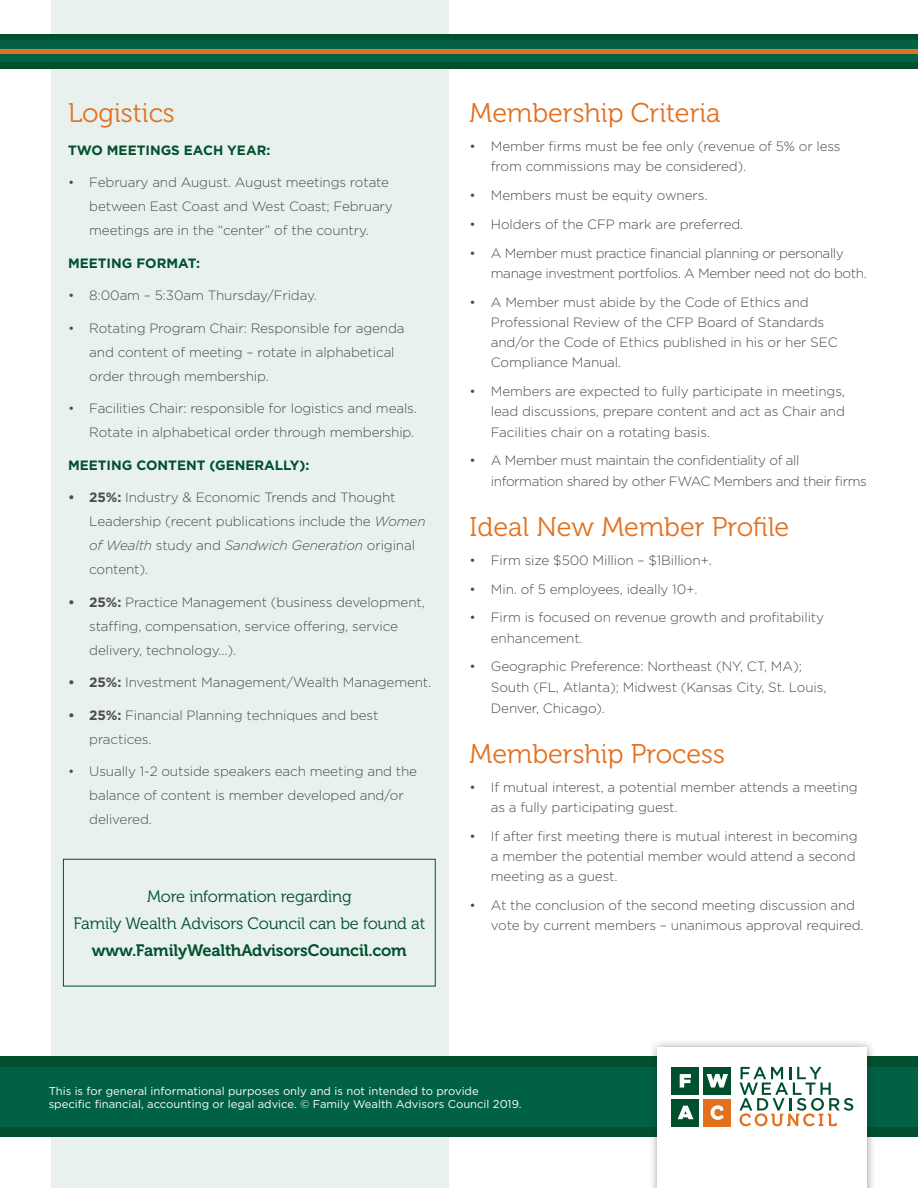
<style>
.page{position:relative;width:918px;height:1188px;background:#fff}
.page>*{position:absolute;margin:0;border:0;box-sizing:border-box;transform-origin:0 0}
.t1{font:27px "Museo 300";color:#e4701e}
.t2{font:16.5px/27px "Museo 300";letter-spacing:-.01em;color:#00502e;text-align:center}
.t3{font:16.5px "Museo 700";letter-spacing:-.01em;color:#00502e}
.t4{font:300 13.5px/24px "Gotham HTF";letter-spacing:-.01em;color:#4b4c4d}
.t5{font:300 13.5px/20.2px "Gotham HTF";letter-spacing:-.03em;color:#4b4c4d}
.t6{font:700 13.5px "Gotham HTF";color:#00502e}
.t7{font:11.25px/13.5px "Gotham HTF";color:#fff}
.s1{font-weight:700}
.s2{font-style:italic}
</style>
<div class="page">
<div style="left:51px;top:0;width:397px;height:1188px;background:#e8f1ee"></div>
<div style="left:0;top:1056px;width:918px;height:81px;background:#00502e"></div>
<div style="left:0;top:1067px;width:918px;height:59px;background:#006144"></div>
<div style="left:649px;top:1039px;width:227px;height:149px;background:#231f20;opacity:.45"></div>
<div style="left:658px;top:1048px;width:209px;height:140px;background:#fff"></div>
<svg style="left:739px;top:1067px;width:114px;height:59px"></svg>
<div style="left:672px;top:1067px;width:27px;height:27px;background:#00502e"></div>
<svg style="left:680px;top:1074px;width:11px;height:14px"></svg>
<div style="left:704px;top:1067px;width:27px;height:27px;background:#00502e"></div>
<svg style="left:707px;top:1074px;width:21px;height:14px"></svg>
<div style="left:672px;top:1099px;width:27px;height:27px;background:#00502e"></div>
<svg style="left:678px;top:1106px;width:15px;height:13px"></svg>
<div style="left:704px;top:1099px;width:27px;height:27px;background:#e4701e"></div>
<svg style="left:711px;top:1105px;width:13px;height:15px"></svg>
<div style="left:0;top:34px;width:918px;height:34px;background:#00502e"></div>
<div style="left:0;top:41px;width:918px;height:21px;background:#006144"></div>
<hr style="left:0;top:49px;width:918px;height:4px;background:#e4701e">
<div style="left:63px;top:859px;width:373px;height:127px;border:1px solid #00502e"></div>
<h1 class="t1" style="left:68px;top:98px;width:108px">Logistics</h1>
<p class="t6" style="left:68px;top:142px;width:204px">TWO MEETINGS EACH YEAR:</p>
<p class="t4" style="left:89px;top:170px;width:305px;text-indent:-21px">• February and August. August meetings rotate between East Coast and West Coast; February meetings are in the “center” of the country.</p>
<p class="t6" style="left:68px;top:255px;width:134px">MEETING FORMAT:</p>
<p class="t4" style="left:68px;top:283px;width:250px">• 8:00am – 5:30am Thursday/Friday.</p>
<p class="t4" style="left:89px;top:316px;width:317px;text-indent:-21px">• Rotating Program Chair: Responsible for agenda and content of meeting – rotate in alphabetical order through membership.</p>
<p class="t4" style="left:68px;top:396px;width:350px;text-align:right">• Facilities Chair: responsible for logistics and meals.<br>Rotate in alphabetical order through membership.</p>
<p class="t6" style="left:68px;top:457px;width:243px">MEETING CONTENT (GENERALLY):</p>
<p class="t4" style="left:89px;top:485px;width:338px;text-indent:-21px"><span class="s1">• 25%:</span> Industry &amp; Economic Trends and Thought Leadership (recent publications include the <span class="s2">Women of Wealth</span> study and <span class="s2">Sandwich Generation</span> original content).</p>
<p class="t4" style="left:89px;top:590px;width:337px;text-indent:-21px"><span class="s1">• 25%:</span> Practice Management (business development, staffing, compensation, service offering, service delivery, technology…).</p>
<p class="t4" style="left:68px;top:670px;width:365px"><span class="s1">• 25%:</span> Investment Management/Wealth Management.</p>
<p class="t4" style="left:89px;top:703px;width:291px;text-indent:-21px"><span class="s1">• 25%:</span> Financial Planning techniques and best practices.</p>
<p class="t4" style="left:89px;top:759px;width:329px;text-indent:-21px">• Usually 1-2 outside speakers each meeting and the balance of content is member developed and/or delivered.</p>
<p class="t2" style="left:73px;top:883px;width:353px">More information regarding<br>Family Wealth Advisors Council can be found at</p>
<p class="t3" style="left:92px;top:941px;width:316px">www.FamilyWealthAdvisorsCouncil.com</p>
<h1 class="t1" style="left:470px;top:98px;width:252px">Membership Criteria</h1>
<p class="t4" style="left:491px;top:136px;width:351px;line-height:20.2px;text-indent:-21px">• Member firms must be fee only (revenue of 5% or less from commissions may be considered).</p>
<p class="t4" style="left:470px;top:183px;width:239px">• Members must be equity owners.</p>
<p class="t4" style="left:470px;top:212px;width:275px">• Holders of the CFP mark are preferred.</p>
<p class="t5" style="left:491px;top:243px;width:377px;text-indent:-21px">• A Member must practice financial planning or personally manage investment portfolios. A Member need not do both.</p>
<p class="t4" style="left:491px;top:292px;width:348px;line-height:20.2px;text-indent:-21px">• A Member must abide by the Code of Ethics and Professional Review of the CFP Board of Standards and/or the Code of Ethics published in his or her SEC Compliance Manual.</p>
<p class="t4" style="left:491px;top:381px;width:356px;line-height:20.2px;text-align:justify;text-indent:-21px">• Members are expected to fully participate in meetings, lead discussions, prepare content and act as Chair and Facilities chair on a rotating basis.</p>
<p class="t5" style="left:491px;top:450px;width:378px;text-indent:-21px">• A Member must maintain the confidentiality of all information shared by other FWAC Members and their firms</p>
<h1 class="t1" style="left:470px;top:512px;width:321px">Ideal New Member Profile</h1>
<p class="t4" style="left:470px;top:548px;width:244px">• Firm size $500 Million – $1Billion+.</p>
<p class="t4" style="left:470px;top:577px;width:230px">• Min. of 5 employees, ideally 10+.</p>
<p class="t4" style="left:491px;top:607px;width:335px;line-height:20.2px;text-indent:-21px">• Firm is focused on revenue growth and profitability enhancement.</p>
<p class="t4" style="left:491px;top:656px;width:337px;line-height:20.7px;text-indent:-21px">• Geographic Preference: Northeast (NY, CT, MA);<br>South (FL, Atlanta); Midwest (Kansas City, St. Louis,<br>Denver, Chicago).</p>
<h1 class="t1" style="left:470px;top:739px;width:257px">Membership Process</h1>
<p class="t4" style="left:491px;top:777px;width:368px;line-height:20.2px;text-indent:-21px">• If mutual interest, a potential member attends a meeting as a fully participating guest.</p>
<p class="t4" style="left:491px;top:826px;width:368px;line-height:20.2px;text-indent:-21px">• If after first meeting there is mutual interest in becoming a member the potential member would attend a second meeting as a guest.</p>
<p class="t4" style="left:491px;top:895px;width:374px;line-height:20.2px;text-indent:-21px">• At the conclusion of the second meeting discussion and vote by current members – unanimous approval required.</p>
<p class="t7" style="left:49px;top:1084px;width:474px">This is for general informational purposes only and is not intended to provide specific financial, accounting or legal advice. © Family Wealth Advisors Council 2019.</p>
</div>
